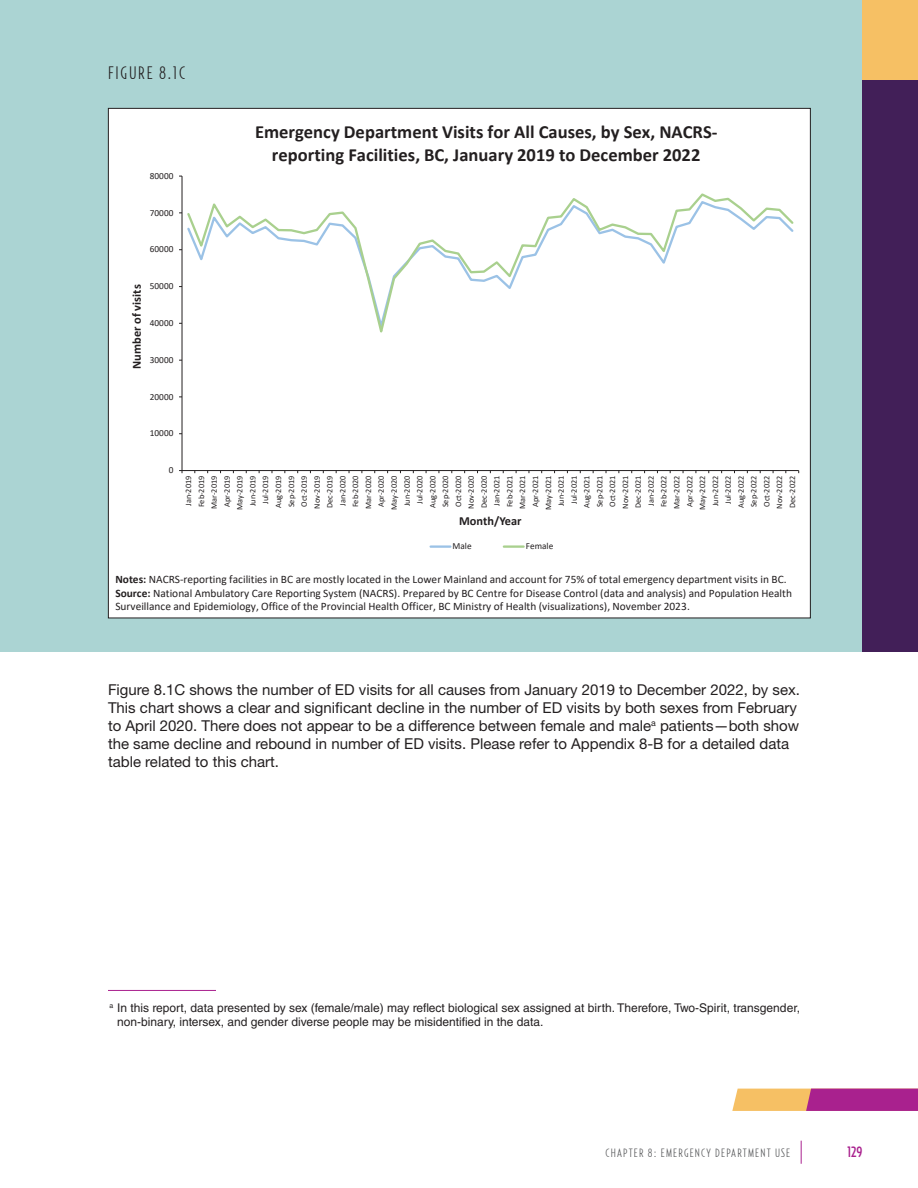
<style>
.page{position:relative;width:918px;height:1188px;background:#fff}
.page>*{position:absolute;margin:0;border:0;box-sizing:border-box;transform-origin:0 0}
.t1{font:700 18.6px/22.6px "Calibri";color:#231f20;text-align:center}
.t2{font:300 18px "Relay Comp";letter-spacing:.1em;color:#231f20}
.Body{font:15px/18px "Helvetica Neue LT Std";color:#231f20}
.t3{font:500 15px "Relay Comp";color:#a9218e}
.t4{font:700 12.3px "Calibri";color:#231f20}
.Footnotes_revised{font:12px/14.4px "Helvetica LT Std";color:#231f20}
.t5{font:300 12px "Relay Comp";color:#57585a}
.t6{font:11.4px/13.8px "Calibri";color:#231f20}
.t7{font:9.3px "Calibri";color:#231f20}
.t8{font:8.25px/12.9px "Calibri";color:#231f20;text-align:right}
.s1{font-weight:700}
</style>
<div class="page">
<div style="left:0;top:0;width:918px;height:652px;background:#abd4d3"></div>
<svg style="left:732px;top:1089px;width:186px;height:22px"></svg>
<div style="left:862px;top:80px;width:56px;height:572px;background:#421f58"></div>
<div style="left:862px;top:0;width:56px;height:80px;background:#f6c064"></div>
<svg style="left:801px;top:1141px;width:1px;height:23px"></svg>
<hr style="left:108px;top:990px;width:108px;height:1px;background:#a9218e">
<div style="left:108px;top:108px;width:702px;height:510px;background:#fff"></div>
<hr style="left:182px;top:176px;width:1px;height:295px;background:#231f20">
<hr style="left:182px;top:470px;width:617px;height:1px;background:#231f20">
<svg style="left:187px;top:193px;width:607px;height:140px"></svg>
<hr style="left:431px;top:545px;width:19px;height:3px;background:#9bc2e6">
<hr style="left:504px;top:545px;width:20px;height:3px;background:#a9d08e">
<p class="t2" style="left:108px;top:62px;width:78px">FIGURE 8.1C</p>
<p class="t7" style="left:150px;top:169px;width:25px">80000</p>
<p class="t7" style="left:150px;top:206px;width:25px">70000</p>
<p class="t7" style="left:150px;top:243px;width:25px">60000</p>
<p class="t4" style="left:128px;top:369px;width:86px;rotate:-90deg">Number of visits</p>
<p class="t7" style="left:150px;top:280px;width:25px">50000</p>
<p class="t7" style="left:150px;top:316px;width:25px">40000</p>
<p class="t7" style="left:150px;top:353px;width:25px">30000</p>
<p class="t7" style="left:150px;top:390px;width:25px">20000</p>
<p class="t7" style="left:150px;top:427px;width:25px">10000</p>
<p class="t7" style="left:169px;top:464px;width:6px">0</p>
<p class="t1" style="left:255px;top:120px;width:464px">Emergency Department Visits for All Causes, by Sex, NACRS&shy;reporting Facilities, BC, January 2019 to December 2022</p>
<p class="t8" style="left:182px;top:510px;width:36px;rotate:-90deg">Jan-2019<br>Feb-2019<br>Mar-2019<br>Apr-2019<br>May-2019<br>Jun-2019<br>Jul-2019<br>Aug-2019<br>Sep-2019<br>Oct-2019<br>Nov-2019<br>Dec-2019<br>Jan-2020<br>Feb-2020<br>Mar-2020<br>Apr-2020<br>May-2020<br>Jun-2020<br>Jul-2020<br>Aug-2020<br>Sep-2020<br>Oct-2020<br>Nov-2020<br>Dec-2020<br>Jan-2021<br>Feb-2021<br>Mar-2021<br>Apr-2021<br>May-2021<br>Jun-2021<br>Jul-2021<br>Aug-2021<br>Sep-2021<br>Oct-2021<br>Nov-2021<br>Dec-2021<br>Jan-2022<br>Feb-2022<br>Mar-2022<br>Apr-2022<br>May-2022<br>Jun-2022<br>Jul-2022<br>Aug-2022<br>Sep-2022<br>Oct-2022<br>Nov-2022<br>Dec-2022</p>
<p class="t4" style="left:459px;top:512px;width:64px">Month/Year</p>
<p class="t7" style="left:453px;top:540px;width:21px">Male</p>
<p class="t7" style="left:526px;top:540px;width:29px">Female</p>
<p class="t6" style="left:115px;top:572px;width:678px"><span class="s1">Notes:</span> NACRS-reporting facilities in BC are mostly located in the Lower Mainland and account for 75% of total emergency department visits in BC.<br><span class="s1">Source:</span> National Ambulatory Care Reporting System (NACRS). Prepared by BC Centre for Disease Control (data and analysis) and Population Health<br>Surveillance and Epidemiology, Office of the Provincial Health Officer, BC Ministry of Health (visualizations), November 2023.</p>
<p class="Body" style="left:108px;top:681px;width:694px">Figure 8.1C shows the number of ED visits for all causes from January 2019 to December 2022, by sex.<br>This chart shows a clear and significant decline in the number of ED visits by both sexes from February to April 2020. There does not appear to be a difference between female and male<sup>a</sup> patients—both show the same decline and rebound in number of ED visits. Please refer to Appendix 8-B for a detailed data table related to this chart.</p>
<p class="Footnotes_revised" style="left:117px;top:1000px;width:685px;text-indent:-8px"><sup>a</sup> In this report, data presented by sex (female/male) may reflect biological sex assigned at birth. Therefore, Two-Spirit, transgender, non-binary, intersex, and gender diverse people may be misidentified in the data.</p>
<h3 class="t5" style="left:606px;top:1146px;width:58px">CHAPTER 8: ----EMERGENCYDEPARTMENT</h3>
<h3 class="t3" style="left:848px;top:1143px;width:16px">129</h3>
</div>
